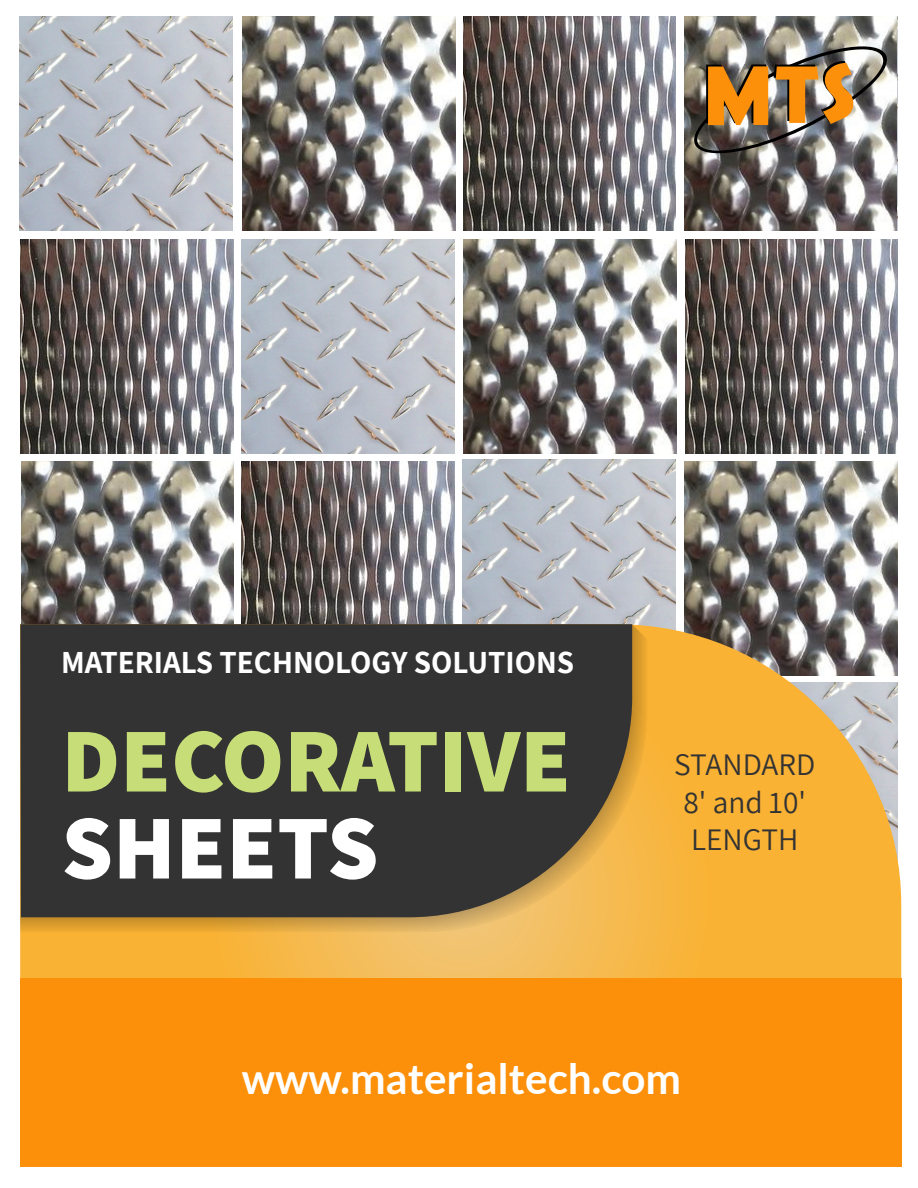
<style>
.page{position:relative;width:918px;height:1188px;background:#fff}
.page>*{position:absolute;margin:0;border:0;box-sizing:border-box;transform-origin:0 0}
.t1{font:800 91.5px "Assistant";color:#c7dd78}
.t2{font:800 91.5px "Assistant";color:#fff}
.t3{font:700 42.3px "Lato";color:#fff}
.t4{font:700 31.35px "Assistant";color:#fff}
.t5{font:31.35px/37.7px "Assistant";color:#333}
</style>
<div class="page">
<img style="left:21px;top:462px;width:213px;height:162px">
<img style="left:685px;top:462px;width:212px;height:162px">
<img style="left:462px;top:459px;width:213px;height:165px">
<img style="left:242px;top:461px;width:212px;height:163px">
<img style="left:464px;top:239px;width:212px;height:214px">
<img style="left:21px;top:239px;width:212px;height:214px">
<img style="left:685px;top:239px;width:213px;height:214px">
<img style="left:242px;top:239px;width:213px;height:214px">
<img style="left:243px;top:17px;width:212px;height:214px">
<img style="left:463px;top:17px;width:213px;height:214px">
<img style="left:20px;top:17px;width:213px;height:214px">
<img style="left:684px;top:16px;width:213px;height:214px">
<svg style="left:20px;top:624px;width:881px;height:354px"></svg>
<div style="left:20px;top:978px;width:881px;height:188px;background:#fc900a"></div>
<div style="left:20px;top:624px;width:612px;height:293px;background:#333"></div>
<svg style="left:687px;top:39px;width:207px;height:122px"></svg>
<p class="t4" style="left:61px;top:641px;width:515px">MATERIALS TECHNOLOGY SOLUTIONS</p>
<h1 class="t1" style="left:62px;top:698px;width:511px">DECORATIVE</h1>
<h1 class="t2" style="left:62px;top:785px;width:319px">SHEETS</h1>
<p class="t5" style="left:674px;top:744px;width:143px">STANDARD<br>8' and 10'<br>LENGTH</p>
<h2 class="t3" style="left:242px;top:1055px;width:441px">www.materialtech.com</h2>
</div>
